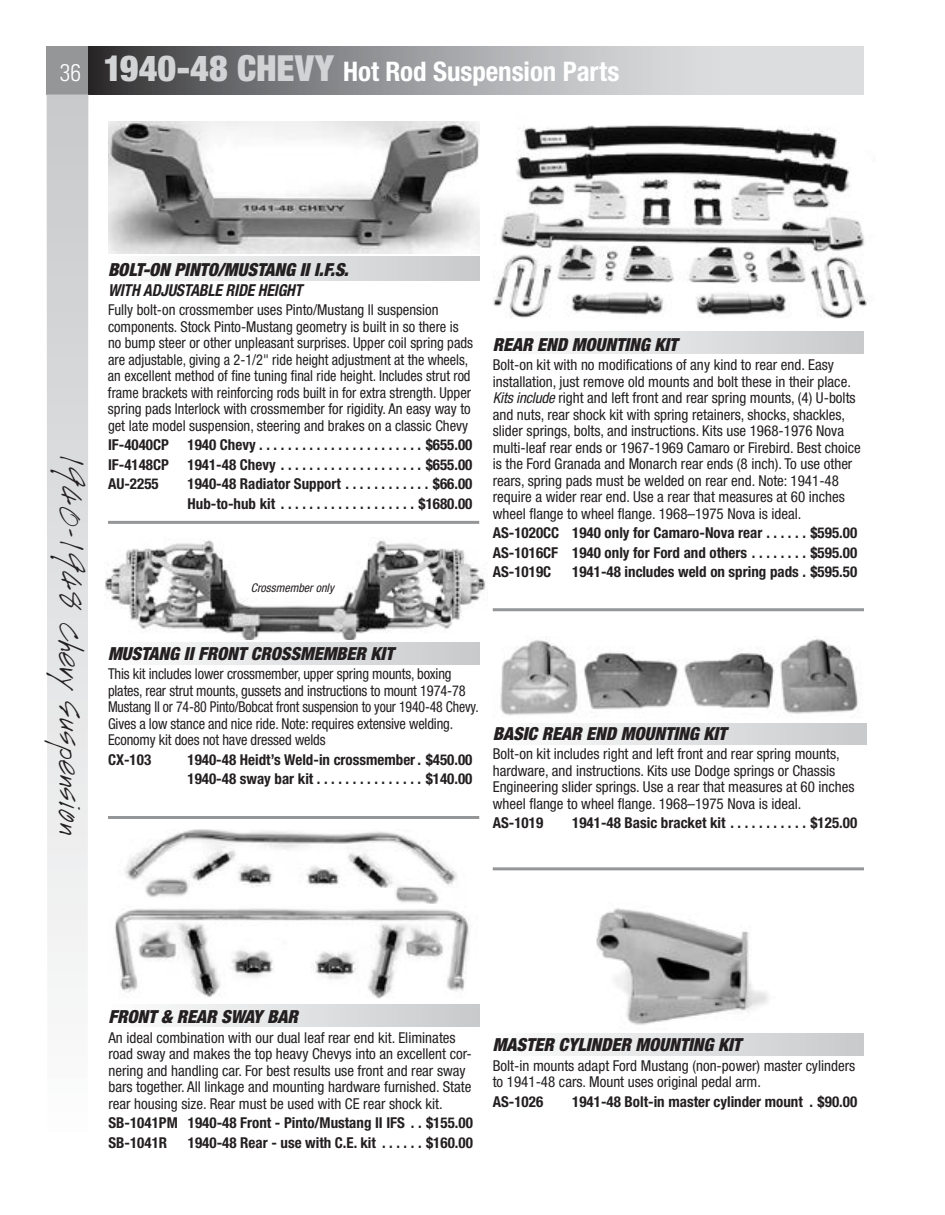
<style>
.page{position:relative;width:945px;height:1215px;background:#fff}
.page>*{position:absolute;margin:0;border:0;box-sizing:border-box;transform-origin:0 0}
.t1{font:30px "Handwriting";color:#231f20}
.t2{font:700 condensed 27px "Helvetica Neue";color:#fff}
.t3{font:italic 900 condensed 18px "Helvetica Neue";color:#231f20}
.t4{font:italic 700 condensed 16.5px "Helvetica Neue";letter-spacing:-.01em;color:#231f20;scale:.95 1}
.t5{font:condensed 15px/16.5px "Helvetica Neue";color:#231f20}
.t6{font:700 condensed 15px/19.5px "Helvetica Neue";color:#231f20}
.t7{font:condensed 15px/16.5px "Helvetica Neue";color:#231f20;scale:.96 1}
.t8{font:italic condensed 12px "Helvetica Neue";color:#231f20}
.s1{font-family:"Univers";font-weight:300;font-size:24px}
.s2{font-weight:900;font-size:36px;color:#d1d3d4}
.s3{font-style:italic}
</style>
<div class="page">
<div style="left:105px;top:256px;width:374px;height:25px;background:linear-gradient(to right,#fdfefe,#c8cacb)"></div>
<div style="left:490px;top:332px;width:374px;height:21px;background:linear-gradient(to right,#fdfefe,#c8c9cb)"></div>
<div style="left:493px;top:723px;width:374px;height:22px;background:linear-gradient(to right,#fdfefe,#c8c9cb)"></div>
<div style="left:105px;top:642px;width:374px;height:22px;background:linear-gradient(to right,#fdfefe,#c8cacb)"></div>
<div style="left:105px;top:1005px;width:374px;height:21px;background:linear-gradient(to right,#fdfefe,#c8cacb)"></div>
<div style="left:490px;top:1034px;width:374px;height:21px;background:linear-gradient(to right,#fdfefe,#c8c9cb)"></div>
<div style="left:47px;top:46px;width:41px;height:48px;background:#949698"></div>
<svg style="left:88px;top:46px;width:775px;height:48px;background:#a0a1a3"></svg>
<svg style="left:47px;top:94px;width:41px;height:893px;background:#dedfe0"></svg>
<img style="left:596px;top:908px;width:172px;height:117px">
<img style="left:108px;top:122px;width:371px;height:131px">
<img style="left:105px;top:540px;width:381px;height:100px">
<img style="left:125px;top:830px;width:332px;height:73px">
<img style="left:115px;top:908px;width:354px;height:91px">
<img style="left:493px;top:125px;width:374px;height:194px">
<img style="left:500px;top:636px;width:358px;height:80px">
<hr style="left:108px;top:521px;width:371px;height:3px;background:#949698">
<hr style="left:493px;top:608px;width:371px;height:3px;background:#949698">
<hr style="left:493px;top:867px;width:371px;height:3px;background:#949698">
<hr style="left:108px;top:816px;width:371px;height:3px;background:#949698">
<h2 class="t2" style="left:60px;top:55px;width:561px"><span class="s1">36</span> <span class="s2">1940-48 CHEVY</span> Hot Rod Suspension Parts</h2>
<h1 class="t1" style="left:87px;top:456px;width:381px;rotate:90deg">1940- 1948 Chevy Suspension</h1>
<p class="t3" style="left:108px;top:259px;width:242px">BOLT-ON PINTO/MUSTANG II I.F.S.</p>
<p class="t4" style="left:108px;top:280px;width:206px">WITH ADJUSTABLE RIDE HEIGHT</p>
<p class="t5" style="left:108px;top:301px;width:367px">Fully bolt-on crossmember uses Pinto/Mustang ll suspension components. Stock Pinto-Mustang geometry is built in so there is no bump steer or other unpleasant surprises. Upper coil spring pads are adjustable, giving a 2-1/2" ride height adjustment at the wheels, an excellent method of fine tuning final ride height. Includes strut rod frame brackets with reinforcing rods built in for extra strength. Upper spring pads Interlock with crossmember for rigidity. An easy way to get late model suspension, steering and brakes on a classic Chevy</p>
<p class="t6" style="left:108px;top:435px;width:366px;text-align:justify">IF-4040CP 1940 Chevy . . . . . . . . . . . . . . . . . . . . . . . $655.00<br>IF-4148CP 1941-48 Chevy . . . . . . . . . . . . . . . . . . . . $655.00<br>AU-2255</p>
<p class="t6" style="left:188px;top:474px;width:286px">1940-48 Radiator Support . . . . . . . . . . . . $66.00<br>Hub-to-hub kit . . . . . . . . . . . . . . . . . . . $1680.00</p>
<p class="t8" style="left:251px;top:581px;width:85px">Crossmember only</p>
<p class="t3" style="left:493px;top:333px;width:186px">REAR END MOUNTING KIT</p>
<p class="t5" style="left:493px;top:356px;width:370px">Bolt-on kit with no modifications of any kind to rear end. Easy installation, just remove old mounts and bolt these in their place.<br><span class="s3">Kits include</span> right and left front and rear spring mounts, (4) U-bolts and nuts, rear shock kit with spring retainers, shocks, shackles, slider springs, bolts, and instructions. Kits use 1968-1976 Nova multi-leaf rear ends or 1967-1969 Camaro or Firebird. Best choice is the Ford Granada and Monarch rear ends (8 inch). To use other rears, spring pads must be welded on rear end. Note: 1941-48 require a wider rear end. Use a rear that measures at 60 inches wheel flange to wheel flange. 1968–1975 Nova is ideal.</p>
<p class="t6" style="left:493px;top:523px;width:366px;text-align:justify">AS-1020CC 1940 only for Camaro-Nova rear . . . . . . $595.00<br>AS-1016CF 1940 only for Ford and others . . . . . . . . $595.00<br>AS-1019C</p>
<p class="t6" style="left:572px;top:562px;width:286px">1941-48 includes weld on spring pads . $595.50</p>
<p class="t3" style="left:108px;top:642px;width:287px">MUSTANG II FRONT CROSSMEMBER KIT</p>
<p class="t7" style="left:108px;top:666px;width:388px">This kit includes lower crossmember, upper spring mounts, boxing plates, rear strut mounts, gussets and instructions to mount 1974-78<br>Mustang II or 74-80 Pinto/Bobcat front suspension to your 1940-48 Chevy.<br>Gives a low stance and nice ride. Note: requires extensive welding.<br>Economy kit does not have dressed welds</p>
<p class="t6" style="left:108px;top:749px;width:45px">CX-103</p>
<p class="t6" style="left:188px;top:749px;width:286px">1940-48 Heidt’s Weld-in crossmember . $450.00<br>1940-48 sway bar kit . . . . . . . . . . . . . . . $140.00</p>
<p class="t3" style="left:493px;top:722px;width:235px">BASIC REAR END MOUNTING KIT</p>
<p class="t5" style="left:493px;top:746px;width:363px">Bolt-on kit includes right and left front and rear spring mounts, hardware, and instructions. Kits use Dodge springs or Chassis Engineering slider springs. Use a rear that measures at 60 inches wheel flange to wheel flange. 1968–1975 Nova is ideal.</p>
<p class="t6" style="left:493px;top:813px;width:52px">AS-1019</p>
<p class="t6" style="left:572px;top:813px;width:286px">1941-48 Basic bracket kit . . . . . . . . . . . $125.00</p>
<p class="t3" style="left:108px;top:1006px;width:191px">FRONT &amp; REAR SWAY BAR</p>
<p class="t5" style="left:108px;top:1029px;width:365px">An ideal combination with our dual leaf rear end kit. Eliminates road sway and makes the top heavy Chevys into an excellent cor&shy;nering and handling car. For best results use front and rear sway bars together. All linkage and mounting hardware furnished. State rear housing size. Rear must be used with CE rear shock kit.</p>
<p class="t6" style="left:108px;top:1113px;width:366px">SB-1041PM 1940-48 Front - Pinto/Mustang II IFS . . $155.00<br>SB-1041R</p>
<p class="t6" style="left:188px;top:1132px;width:286px">1940-48 Rear - use with C.E. kit . . . . . . $160.00</p>
<p class="t3" style="left:493px;top:1034px;width:250px">MASTER CYLINDER MOUNTING KIT</p>
<p class="t5" style="left:493px;top:1057px;width:364px">Bolt-in mounts adapt Ford Mustang (non-power) master cylinders to 1941-48 cars. Mount uses original pedal arm.</p>
<p class="t6" style="left:493px;top:1092px;width:52px">AS-1026</p>
<p class="t6" style="left:572px;top:1092px;width:286px">1941-48 Bolt-in master cylinder mount . $90.00</p>
</div>
